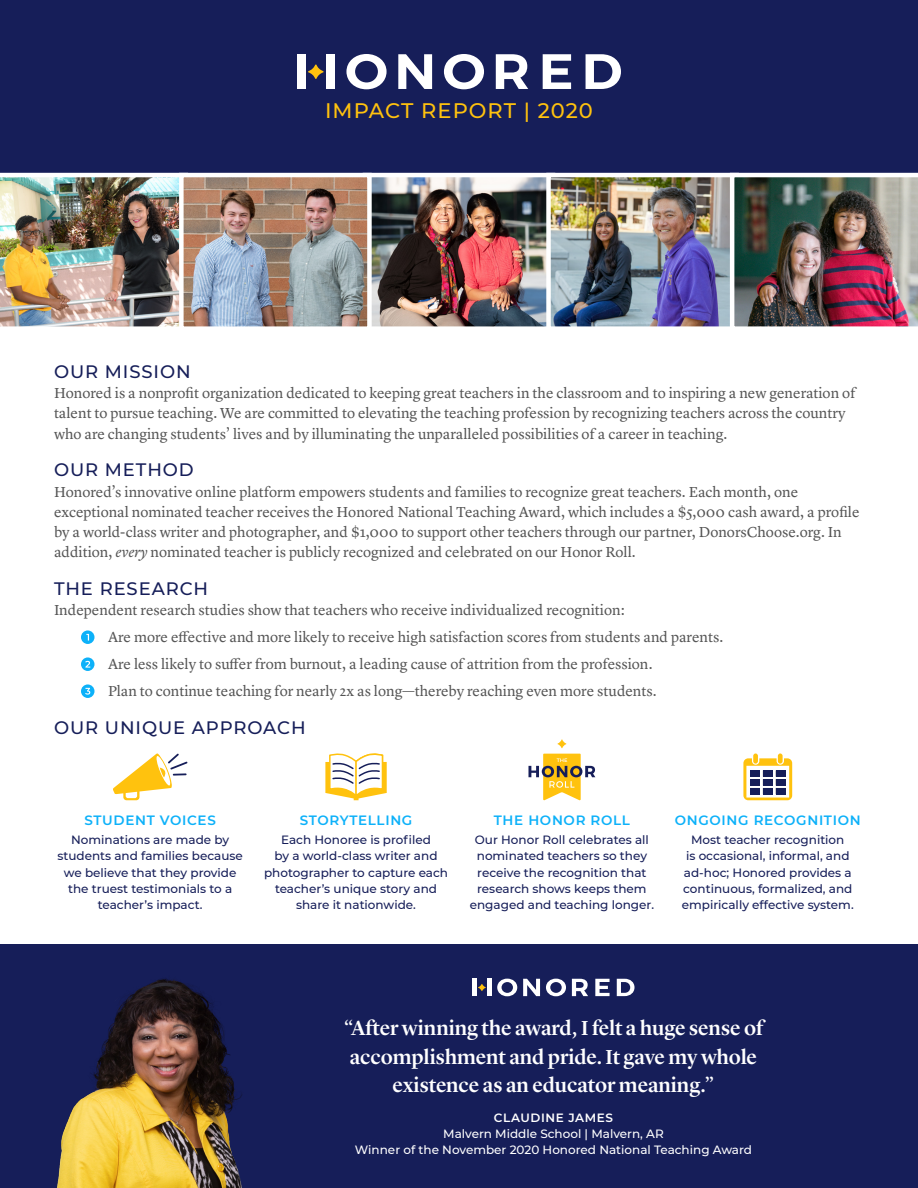
<style>
.page{position:relative;width:918px;height:1188px;background:#fff}
.page>*{position:absolute;margin:0;border:0;box-sizing:border-box;transform-origin:0 0}
.Quotes{font:500 21px/28.3px "Lyon Display";letter-spacing:-.005em;color:#fff;text-align:center}
.t1{font:500 21px "Montserrat";letter-spacing:.045em;color:#ffc20e}
.Heading{font:500 18px "Montserrat";letter-spacing:.05em;color:#161e59}
.t2{font:15px/20.2px "Lyon Text";color:#545454}
.Medium_Infographic_T{font:600 13.5px "Montserrat";letter-spacing:.05em;color:#0db1f9}
.t3{font:500 12px/16.2px "Montserrat";color:#161e59;text-align:center}
.Large_Infographic_Te{font:500 12px/16.2px "Montserrat";color:#fff;text-align:center}
.s1{font-style:italic}
.s2{font-weight:600}
</style>
<div class="page">
<div style="left:0;top:0;width:918px;height:173px;background:#161e59"></div>
<div style="left:297px;top:54px;width:8px;height:35px;background:#fff"></div>
<div style="left:326px;top:54px;width:9px;height:35px;background:#fff"></div>
<svg style="left:346px;top:54px;width:41px;height:35px"></svg>
<svg style="left:398px;top:54px;width:34px;height:35px"></svg>
<svg style="left:444px;top:54px;width:40px;height:35px"></svg>
<svg style="left:496px;top:54px;width:32px;height:35px"></svg>
<svg style="left:543px;top:54px;width:28px;height:35px"></svg>
<svg style="left:586px;top:54px;width:35px;height:35px"></svg>
<svg style="left:308px;top:65px;width:15px;height:14px"></svg>
<svg style="left:81px;top:630px;width:14px;height:14px"></svg>
<svg style="left:86px;top:634px;width:3px;height:7px"></svg>
<svg style="left:81px;top:657px;width:14px;height:14px"></svg>
<svg style="left:85px;top:661px;width:5px;height:7px"></svg>
<svg style="left:81px;top:684px;width:14px;height:14px"></svg>
<svg style="left:85px;top:688px;width:5px;height:7px"></svg>
<svg style="left:113px;top:753px;width:75px;height:47px"></svg>
<hr style="left:173px;top:773px;width:14px;height:3px;background:#161e59">
<svg style="left:325px;top:753px;width:62px;height:47px"></svg>
<svg style="left:558px;top:740px;width:8px;height:8px"></svg>
<svg style="left:528px;top:754px;width:67px;height:46px"></svg>
<div style="left:778px;top:753px;width:5px;height:11px;background:#ffc20e;border-radius:2px"></div>
<div style="left:753px;top:753px;width:5px;height:11px;background:#ffc20e;border-radius:2px"></div>
<svg style="left:743px;top:758px;width:49px;height:42px"></svg>
<div style="left:776px;top:788px;width:10px;height:6px;background:#161e59"></div>
<div style="left:763px;top:788px;width:10px;height:6px;background:#161e59"></div>
<div style="left:750px;top:788px;width:10px;height:6px;background:#161e59"></div>
<div style="left:750px;top:779px;width:10px;height:6px;background:#161e59"></div>
<div style="left:763px;top:779px;width:10px;height:6px;background:#161e59"></div>
<div style="left:776px;top:779px;width:10px;height:6px;background:#161e59"></div>
<div style="left:776px;top:770px;width:10px;height:7px;background:#161e59"></div>
<div style="left:763px;top:770px;width:10px;height:7px;background:#161e59"></div>
<div style="left:750px;top:770px;width:10px;height:7px;background:#161e59"></div>
<img style="left:0;top:172px;width:918px;height:155px">
<div style="left:0;top:945px;width:918px;height:243px;background:#161e59"></div>
<div style="left:472px;top:979px;width:5px;height:17px;background:#fff"></div>
<hr style="left:487px;top:979px;width:4px;height:17px;background:#fff">
<svg style="left:497px;top:979px;width:20px;height:17px"></svg>
<svg style="left:523px;top:979px;width:17px;height:17px"></svg>
<svg style="left:546px;top:979px;width:20px;height:17px"></svg>
<svg style="left:572px;top:979px;width:16px;height:17px"></svg>
<svg style="left:595px;top:979px;width:15px;height:17px"></svg>
<svg style="left:617px;top:979px;width:18px;height:17px"></svg>
<svg style="left:478px;top:984px;width:8px;height:7px"></svg>
<img style="left:57px;top:978px;width:185px;height:210px">
<p class="t1" style="left:325px;top:96px;width:269px">IMPACT REPORT | 2020</p>
<p class="Heading" style="left:54px;top:359px;width:138px">OUR MISSION</p>
<p class="t2" style="left:54px;top:382px;width:803px">Honored is a nonprofit organization dedicated to keeping great teachers in the classroom and to inspiring a new generation of talent to pursue teaching. We are committed to elevating the teaching profession by recognizing teachers across the country who are changing students’ lives and by illuminating the unparalleled possibilities of a career in teaching.</p>
<p class="Heading" style="left:54px;top:457px;width:141px">OUR METHOD</p>
<p class="t2" style="left:54px;top:480px;width:807px">Honored’s innovative online platform empowers students and families to recognize great teachers. Each month, one exceptional nominated teacher receives the Honored National Teaching Award, which includes a $5,000 cash award, a profile by a world-class writer and photographer, and $1,000 to support other teachers through our partner, DonorsChoose.org. In addition, <span class="s1">every</span> nominated teacher is publicly recognized and celebrated on our Honor Roll.</p>
<p class="Heading" style="left:54px;top:576px;width:156px">THE RESEARCH</p>
<p class="t2" style="left:54px;top:599px;width:572px">Independent research studies show that teachers who receive individualized recognition:</p>
<p class="t2" style="left:108px;top:626px;width:617px">Are more effective and more likely to receive high satisfaction scores from students and parents.</p>
<p class="t2" style="left:108px;top:653px;width:546px">Are less likely to suffer from burnout, a leading cause of attrition from the profession.</p>
<p class="t2" style="left:108px;top:680px;width:550px">Plan to continue teaching for nearly 2x as long—thereby reaching even more students.</p>
<p class="Heading" style="left:54px;top:715px;width:253px">OUR UNIQUE APPROACH</p>
<p class="Medium_Infographic_T" style="left:85px;top:811px;width:133px">STUDENT VOICES</p>
<p class="t3" style="left:57px;top:831px;width:187px">Nominations are made by students and families because we believe that they provide the truest testimonials to a teacher’s impact.</p>
<p class="Medium_Infographic_T" style="left:300px;top:811px;width:114px">STORYTELLING</p>
<p class="t3" style="left:264px;top:831px;width:186px">Each Honoree is profiled<br>by a world-class writer and photographer to capture each teacher’s unique story and share it nationwide.</p>
<p class="Medium_Infographic_T" style="left:494px;top:811px;width:138px">THE HONOR ROLL</p>
<p class="t3" style="left:470px;top:831px;width:186px">Our Honor Roll celebrates all nominated teachers so they receive the recognition that research shows keeps them engaged and teaching longer.</p>
<p class="Medium_Infographic_T" style="left:675px;top:811px;width:187px">ONGOING RECOGNITION</p>
<p class="t3" style="left:682px;top:831px;width:173px">Most teacher recognition<br>is occasional, informal, and ad-hoc; Honored provides a continuous, formalized, and empirically effective system.</p>
<p class="Quotes" style="left:344px;top:1013px;width:421px">“After winning the award, I felt a huge sense of accomplishment and pride. It gave my whole existence as an educator meaning.”</p>
<p class="Large_Infographic_Te" style="left:355px;top:1109px;width:399px"><span class="s2">CLAUDINE JAMES<br></span>Malvern Middle School | Malvern, AR<br>Winner of the November 2020 Honored National Teaching Award</p>
</div>
